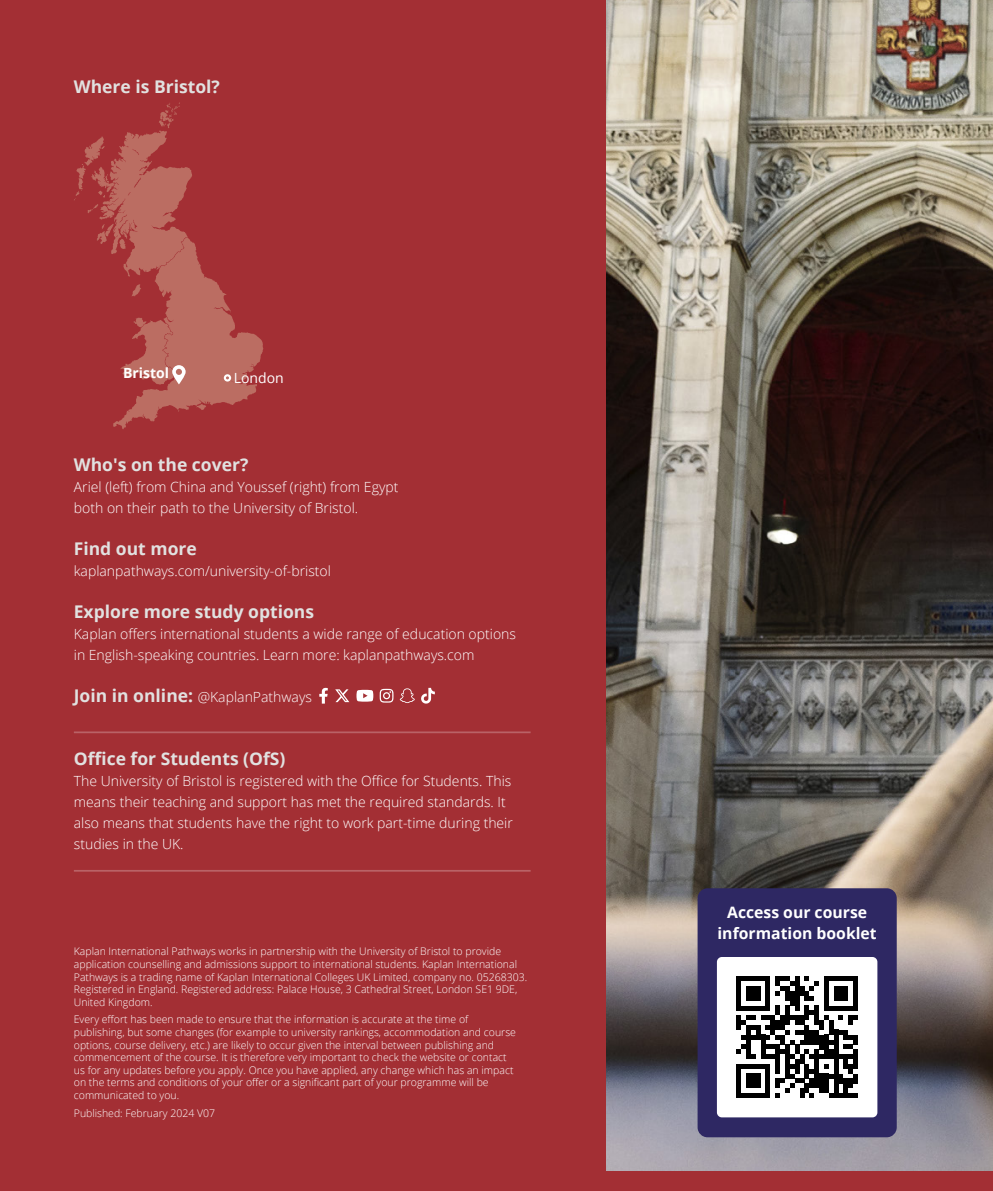
<style>
.page{position:relative;width:993px;height:1191px;background:#fff}
.page>*{position:absolute;margin:0;border:0;box-sizing:border-box;transform-origin:0 0}
.t1{font:700 17.5px "Open Sans";color:#e1e1e0}
.t2{font:700 15.75px/20.5px "Open Sans";color:#fff;text-align:center}
.t3{font:300 14px/21px "Open Sans";color:#fff}
.t4{font:700 14px "Open Sans";color:#fff}
.t5{font:14px "Open Sans";color:#fff}
.t6{font:300 10.5px/12.6px "Open Sans";color:#fff}
.s1{font-weight:700;font-size:17.5px;color:#e1e1e0}
</style>
<div class="page">
<img style="left:605px;top:0;width:387px;height:1171px">
<div style="left:0;top:1171px;width:992px;height:20px;background:#a32f34"></div>
<div style="left:0;top:0;width:605px;height:1191px;background:#a32f34"></div>
<svg style="left:74px;top:102px;width:189px;height:327px"></svg>
<svg style="left:319px;top:688px;width:8px;height:15px"></svg>
<svg style="left:335px;top:689px;width:14px;height:13px"></svg>
<svg style="left:356px;top:690px;width:17px;height:11px"></svg>
<svg style="left:379px;top:689px;width:14px;height:13px"></svg>
<svg style="left:399px;top:688px;width:15px;height:15px"></svg>
<svg style="left:421px;top:688px;width:13px;height:16px"></svg>
<hr style="left:74px;top:731px;width:456px;height:2px;background:#fff">
<hr style="left:74px;top:870px;width:456px;height:1px;background:#fff">
<div style="left:697px;top:888px;width:199px;height:249px;background:#2e2863;border-radius:10px"></div>
<div style="left:716px;top:957px;width:161px;height:160px;background:#fff;border-radius:5px"></div>
<svg style="left:736px;top:976px;width:121px;height:122px"></svg>
<h1 class="t1" style="left:74px;top:74px;width:148px">Where is Bristol?</h1>
<h3 class="t4" style="left:123px;top:362px;width:48px">Bristol</h3>
<h3 class="t5" style="left:234px;top:368px;width:51px">London</h3>
<h1 class="t1" style="left:74px;top:452px;width:176px">Who's on the cover?</h1>
<h3 class="t3" style="left:74px;top:476px;width:326px">Ariel (left) from China and Youssef (right) from Egypt both on their path to the University of Bristol.</h3>
<h1 class="t1" style="left:74px;top:536px;width:124px">Find out more</h1>
<h3 class="t3" style="left:74px;top:560px;width:258px">kaplanpathways.com/university-of-bristol</h3>
<h1 class="t1" style="left:74px;top:599px;width:242px">Explore more study options</h1>
<h3 class="t3" style="left:74px;top:623px;width:443px">Kaplan offers international students a wide range of education options in English-speaking countries. Learn more: kaplanpathways.com</h3>
<h3 class="t3" style="left:74px;top:686px;width:239px"><span class="s1">Join in online:</span> @KaplanPathways</h3>
<h1 class="t1" style="left:74px;top:746px;width:213px">Office for Students (OfS)</h1>
<h3 class="t3" style="left:74px;top:770px;width:440px">The University of Bristol is registered with the Office for Students. This means their teaching and support has met the required standards. It also means that students have the right to work part-time during their studies in the UK.</h3>
<p class="t6" style="left:74px;top:945px;width:455px">Kaplan International Pathways works in partnership with the University of Bristol to provide application counselling and admissions support to international students. Kaplan International Pathways is a trading name of Kaplan International Colleges UK Limited, company no. 05268303.<br>Registered in England. Registered address: Palace House, 3 Cathedral Street, London SE1 9DE, United Kingdom.</p>
<p class="t6" style="left:74px;top:1013px;width:443px">Every effort has been made to ensure that the information is accurate at the time of publishing, but some changes (for example to university rankings, accommodation and course options, course delivery, etc.) are likely to occur given the interval between publishing and commencement of the course. It is therefore very important to check the website or contact us for any updates before you apply. Once you have applied, any change which has an impact on the terms and conditions of your offer or a significant part of your programme will be communicated to you.</p>
<p class="t6" style="left:74px;top:1106px;width:143px">Published: February 2024 V07</p>
<h2 class="t2" style="left:717px;top:902px;width:161px">Access our course information booklet</h2>
</div>
